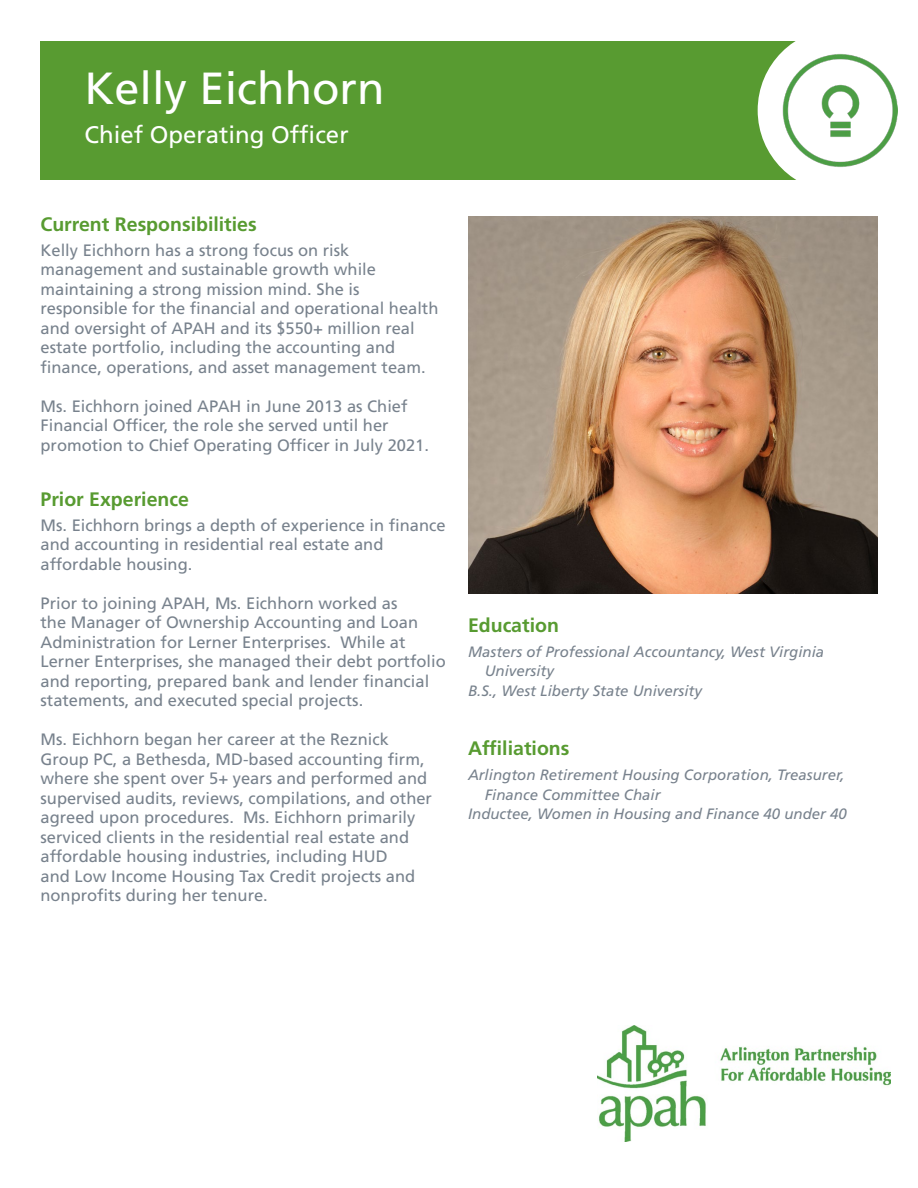
<style>
.page{position:relative;width:918px;height:1188px;background:#fff}
.page>*{position:absolute;margin:0;border:0;box-sizing:border-box;transform-origin:0 0}
.t1{font:45px "Frutiger LT Std";color:#fff}
.t2{font:24px "Frutiger LT Std";color:#fff}
.t3{font:700 19.5px "Frutiger LT Std";color:#589b31}
.t4{font:16.5px/19.5px "Frutiger LT Std";color:#78828d}
.t5{font:italic 15px "Frutiger LT Std";color:#78828d}
</style>
<div class="page">
<img style="left:468px;top:216px;width:410px;height:378px">
<div style="left:40px;top:41px;width:829px;height:139px;background:#589b31"></div>
<svg style="left:758px;top:41px;width:140px;height:139px"></svg>
<img style="left:783px;top:53px;width:114px;height:115px">
<img style="left:598px;top:1025px;width:293px;height:116px">
<h1 class="t1" style="left:85px;top:62px;width:302px">Kelly Eichhorn</h1>
<h2 class="t2" style="left:85px;top:121px;width:266px">Chief Operating Officer</h2>
<p class="t3" style="left:40px;top:212px;width:218px">Current Responsibilities</p>
<p class="t4" style="left:40px;top:240px;width:399px">Kelly Eichhorn has a strong focus on risk management and sustainable growth while maintaining a strong mission mind. She is responsible for the financial and operational health and oversight of APAH and its $550+ million real estate portfolio, including the accounting and finance, operations, and asset management team.</p>
<p class="t4" style="left:40px;top:396px;width:390px">Ms. Eichhorn joined APAH in June 2013 as Chief<br>Financial Officer, the role she served until her promotion to Chief Operating Officer in July 2021.</p>
<p class="t3" style="left:40px;top:488px;width:150px">Prior Experience</p>
<p class="t4" style="left:40px;top:516px;width:407px">Ms. Eichhorn brings a depth of experience in finance and accounting in residential real estate and affordable housing.</p>
<p class="t4" style="left:40px;top:594px;width:407px">Prior to joining APAH, Ms. Eichhorn worked as<br>the Manager of Ownership Accounting and Loan Administration for Lerner Enterprises. While at Lerner Enterprises, she managed their debt portfolio and reporting, prepared bank and lender financial statements, and executed special projects.</p>
<p class="t4" style="left:40px;top:730px;width:393px">Ms. Eichhorn began her career at the Reznick Group PC, a Bethesda, MD-based accounting firm, where she spent over 5+ years and performed and supervised audits, reviews, compilations, and other agreed upon procedures. Ms. Eichhorn primarily serviced clients in the residential real estate and affordable housing industries, including HUD<br>and Low Income Housing Tax Credit projects and nonprofits during her tenure.</p>
<p class="t3" style="left:468px;top:614px;width:93px">Education</p>
<p class="t5" style="left:468px;top:643px;width:358px">Masters of Professional Accountancy, West Virginia</p>
<p class="t5" style="left:485px;top:662px;width:71px">University</p>
<p class="t5" style="left:468px;top:682px;width:235px">B.S., West Liberty State University</p>
<p class="t3" style="left:468px;top:737px;width:103px">Affiliations</p>
<p class="t5" style="left:468px;top:766px;width:378px">Arlington Retirement Housing Corporation, Treasurer,</p>
<p class="t5" style="left:485px;top:786px;width:177px">Finance Committee Chair</p>
<p class="t5" style="left:468px;top:805px;width:380px">Inductee, Women in Housing and Finance 40 under 40</p>
</div>
